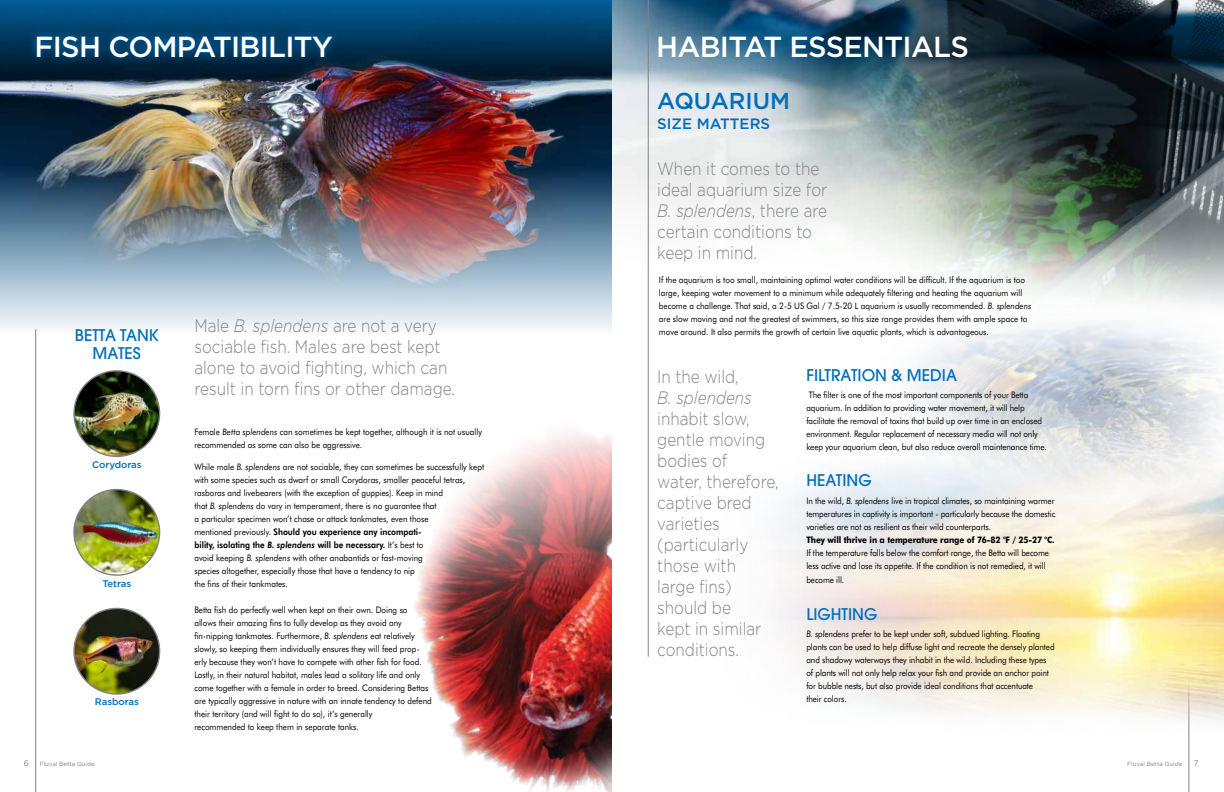
<style>
.page{position:relative;width:1224px;height:792px;background:#fff}
.page>*{position:absolute;margin:0;border:0;box-sizing:border-box;transform-origin:0 0}
.t1{font:500 29px "Gotham";letter-spacing:-.025em;color:#fff}
.t2{font:500 23px "Gotham";color:#006eb9}
.t3{font:300 18px/21px "Gotham";color:#808285;scale:.85 1}
.t4{font:italic 300 18px "Gotham";color:#808285;scale:.85 1}
.t5{font:500 16px/18.2px "Avant Garde";color:#006eb9;text-align:center}
.t6{font:500 15px "Gotham";color:#006eb9}
.t7{font:500 9.6px "Gotham";color:#006eb9}
.t8{font:9px/13px "Futura BT";color:#000;scale:.9 1}
.t9{font:700 9px "Futura BT";letter-spacing:-.01em;color:#000;scale:.9 1}
.t10{font:8px "Gotham";color:#808285}
.t11{font:6px "Gotham";color:#808285}
.s1{font-style:italic}
.s2{font-weight:800}
.s3{font-weight:800;font-style:italic}
</style>
<div class="page">
<img style="left:0;top:0;width:612px;height:384px">
<img style="left:74px;top:371px;width:86px;height:85px;border-radius:43px">
<img style="left:75px;top:490px;width:85px;height:82px">
<img style="left:74px;top:608px;width:86px;height:86px;border-radius:43px">
<svg style="left:27px;top:26px;width:314px;height:40px;background:#003b63"></svg>
<hr style="left:36px;top:329px;width:1px;height:463px;background:#808285">
<img style="left:612px;top:0;width:131px;height:266px">
<img style="left:743px;top:0;width:481px;height:287px">
<hr style="left:648px;top:0;width:1px;height:657px;background:#808285">
<img style="left:647px;top:356px;width:577px;height:436px">
<img style="left:414px;top:432px;width:198px;height:360px">
<h1 class="t1" style="left:34px;top:30px;width:300px">FISH COMPATIBILITY</h1>
<h3 class="t5" style="left:75px;top:326px;width:85px">BETTA TANK<br>MATES</h3>
<p class="t7" style="left:92px;top:459px;width:51px">Corydoras</p>
<p class="t7" style="left:102px;top:578px;width:31px">Tetras</p>
<p class="t7" style="left:95px;top:697px;width:46px">Rasboras</p>
<h3 class="t3" style="left:194px;top:314px;width:308px">Male <span class="s1">B. splendens</span> are not a very sociable fish. Males are best kept alone to avoid fighting, which can result in torn fins or other damage.</h3>
<p class="t8" style="left:194px;top:425px;width:321px">Female <span class="s1">Betta splendens</span> can sometimes be kept together, although it is not usually recommended as some can also be aggressive.</p>
<p class="t8" style="left:194px;top:460px;width:323px">While male <span class="s1">B. splendens</span> are not sociable, they can sometimes be successfully kept with some species such as dwarf or small Corydoras, smaller peaceful tetras, rasboras and livebearers (with the exception of guppies). Keep in mind<br>that <span class="s1">B. splendens</span> do vary in temperament, there is no guarantee that<br>a particular specimen won’t chase or attack tankmates, even those<br>mentioned previously. <span class="s2">Should you experience any incompati-<br>bility, isolating the</span> <span class="s3">B. splendens</span> <span class="s2">will be necessary.</span> It’s best to<br>avoid keeping <span class="s1">B. splendens</span> with other anabantids or fast-moving<br>species altogether, especially those that have a tendency to nip<br>the fins of their tankmates.</p>
<p class="t8" style="left:194px;top:603px;width:265px">Betta fish do perfectly well when kept on their own. Doing so allows their amazing fins to fully develop as they avoid any fin-nipping tankmates. Furthermore, <span class="s1">B. splendens</span> eat relatively slowly, so keeping them individually ensures they will feed prop&shy;erly because they won’t have to compete with other fish for food.<br>Lastly, in their natural habitat, males lead a solitary life and only come together with a female in order to breed. Considering Bettas are typically aggressive in nature with an innate tendency to defend their territory (and will fight to do so), it’s generally<br>recommended to keep them in separate tanks.</p>
<h1 class="t1" style="left:656px;top:30px;width:314px">HABITAT ESSENTIALS</h1>
<h2 class="t2" style="left:657px;top:88px;width:135px">AQUARIUM</h2>
<h3 class="t6" style="left:657px;top:115px;width:114px">SIZE MATTERS</h3>
<h3 class="t3" style="left:657px;top:158px;width:201px">When it comes to the ideal aquarium size for<br><span class="s1">B. splendens</span>, there are certain conditions to keep in mind.</h3>
<p class="t8" style="left:659px;top:273px;width:415px">If the aquarium is too small, maintaining optimal water conditions will be difficult. If the aquarium is too large, keeping water movement to a minimum while adequately filtering and heating the aquarium will become a challenge. That said, a 2-5 US Gal / 7.5-20 L aquarium is usually recommended. <span class="s1">B. splendens </span>are slow moving and not the greatest of swimmers, so this size range provides them with ample space to move around. It also permits the growth of certain live aquatic plants, which is advantageous.</p>
<h3 class="t3" style="left:657px;top:366px;width:97px">In the wild,</h3>
<h3 class="t4" style="left:657px;top:387px;width:113px">B. splendens</h3>
<h3 class="t3" style="left:657px;top:408px;width:145px">inhabit slow, gentle moving bodies of<br>water, therefore, captive bred varieties (particularly those with<br>large fins) should be<br>kept in similar conditions.</h3>
<h3 class="t5" style="left:806px;top:366px;width:152px">FILTRATION &amp; MEDIA</h3>
<p class="t8" style="left:806px;top:388px;width:269px">The filter is one of the most important components of your Betta aquarium. In addition to providing water movement, it will help facilitate the removal of toxins that build up over time in an enclosed environment. Regular replacement of necessary media will not only keep your aquarium clean, but also reduce overall maintenance time.</p>
<h3 class="t5" style="left:806px;top:471px;width:67px">HEATING</h3>
<p class="t8" style="left:806px;top:494px;width:278px;text-align:justify">In the wild, <span class="s1">B. splendens</span> live in tropical climates, so maintaining warmer temperatures in captivity is important - particularly because the domestic varieties are not as resilient as their wild counterparts.</p>
<p class="t9" style="left:806px;top:534px;width:277px">They will thrive in a temperature range of 76-82 °F / 25-27 °C.</p>
<p class="t8" style="left:806px;top:546px;width:271px">If the temperature falls below the comfort range, the Betta will become less active and lose its appetite. If the condition is not remedied, it will</p>
<p class="t8" style="left:806px;top:573px;width:44px">become ill.</p>
<h3 class="t5" style="left:806px;top:605px;width:72px">LIGHTING</h3>
<p class="t8" style="left:806px;top:627px;width:277px"><span class="s1">B. splendens</span> prefer to be kept under soft, subdued lighting. Floating plants can be used to help diffuse light and recreate the densely planted and shadowy waterways they inhabit in the wild. Including these types of plants will not only help relax your fish and provide an anchor point for bubble nests, but also provide ideal conditions that accentuate<br>their colors.</p>
<p class="t10" style="left:24px;top:759px;width:7px">6</p>
<p class="t11" style="left:40px;top:760px;width:56px">Fluval Betta Guide</p>
<p class="t11" style="left:1127px;top:760px;width:56px">Fluval Betta Guide</p>
<p class="t10" style="left:1194px;top:759px;width:6px">7</p>
</div>
